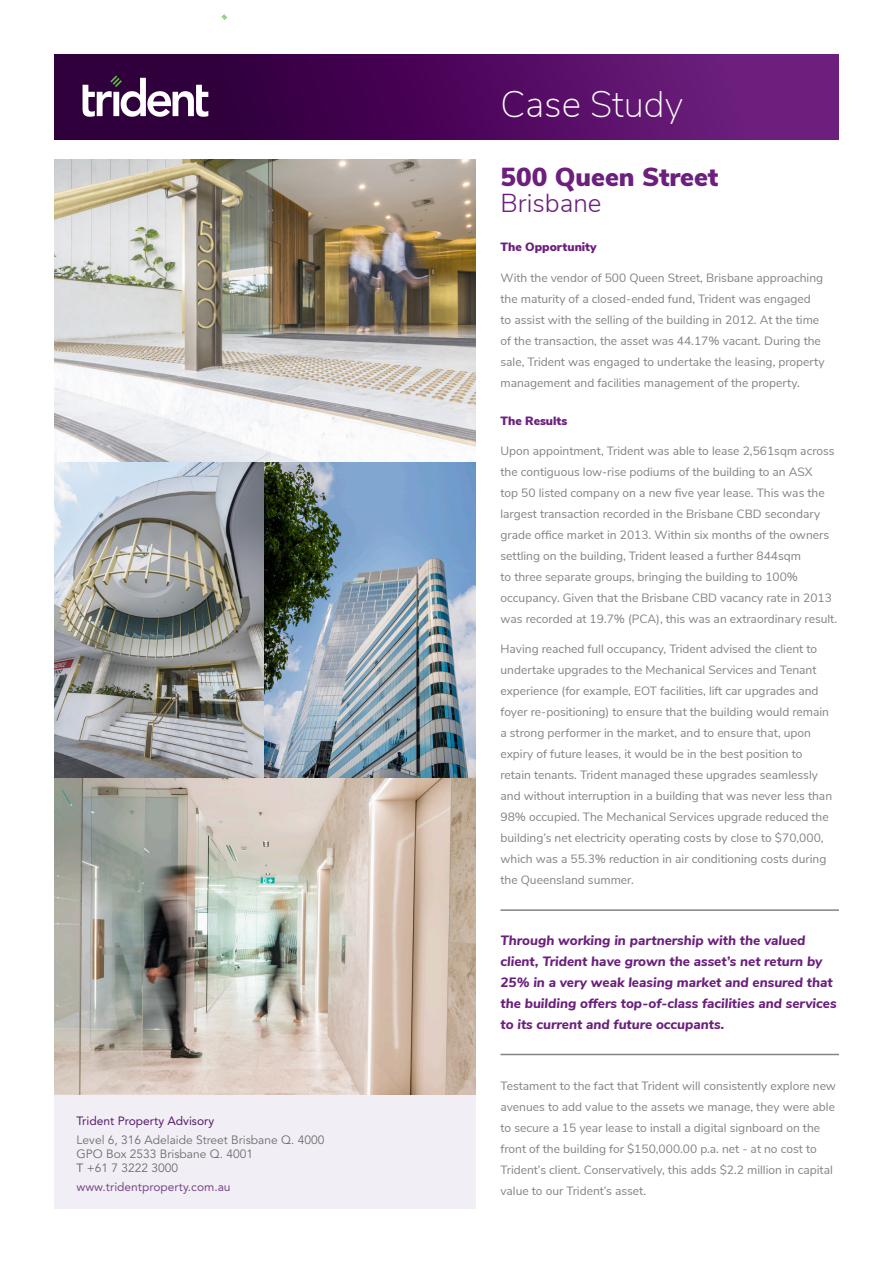
<style>
.page{position:relative;width:893px;height:1263px;background:#fff}
.page>*{position:absolute;margin:0;border:0;box-sizing:border-box;transform-origin:0 0}
.t1{font:200 36.9px "Nunito Sans";color:#fff}
.t2{font:900 25.95px "Nunito Sans";color:#6c1f7d}
.t3{font:300 25.95px "Nunito Sans";color:#6c1f7d}
.t4{font:italic 800 13.5px/21px "Nunito Sans";color:#6c1f7d}
.t5{font:12px/21px "Nunito Sans";color:#808285}
.t6{font:12px "Avenir LT Std";color:#6c6d70}
.t7{font:12px "Avenir LT Std";color:#774989}
.t8{font:900 12px "Nunito Sans";color:#6c1f7d}
.t9{font:12px "Avenir LT Std";color:#551c6b}
.s1{font-style:inherit}
</style>
<div class="page">
<div style="left:54px;top:1095px;width:422px;height:114px;background:#f2eef5"></div>
<img style="left:54px;top:160px;width:422px;height:934px">
<svg style="left:221px;top:14px;width:6px;height:6px"></svg>
<div style="left:54px;top:54px;width:785px;height:85px;background:linear-gradient(to right,#260032,#721e83)"></div>
<hr style="left:500px;top:909px;width:339px;height:2px;background:#808285">
<hr style="left:500px;top:1054px;width:339px;height:1px;background:#808285">
<svg style="left:83px;top:74px;width:125px;height:43px"></svg>
<p class="t9" style="left:77px;top:1114px;width:139px">Trident Property Advisory</p>
<p class="t6" style="left:77px;top:1132px;width:249px">Level 6, 316 Adelaide Street Brisbane Q. 4000</p>
<p class="t6" style="left:77px;top:1147px;width:178px">GPO Box 2533 Brisbane Q. 4001</p>
<p class="t6" style="left:77px;top:1161px;width:103px"><span class="s1">T</span> +61 7 3222 3000</p>
<p class="t7" style="left:77px;top:1180px;width:156px">www.tridentproperty.com.au</p>
<p class="t1" style="left:500px;top:77px;width:184px">Case Study</p>
<p class="t2" style="left:500px;top:158px;width:219px">500 Queen Street</p>
<p class="t3" style="left:500px;top:185px;width:103px">Brisbane</p>
<p class="t8" style="left:500px;top:238px;width:98px">The Opportunity</p>
<p class="t5" style="left:500px;top:266px;width:326px">With the vendor of 500 Queen Street, Brisbane approaching the maturity of a closed-ended fund, Trident was engaged<br>to assist with the selling of the building in 2012. At the time of the transaction, the asset was 44.17% vacant. During the sale, Trident was engaged to undertake the leasing, property management and facilities management of the property.</p>
<p class="t8" style="left:500px;top:412px;width:68px">The Results</p>
<p class="t5" style="left:500px;top:440px;width:338px">Upon appointment, Trident was able to lease 2,561sqm across the contiguous low-rise podiums of the building to an ASX<br>top 50 listed company on a new five year lease. This was the largest transaction recorded in the Brisbane CBD secondary grade office market in 2013. Within six months of the owners settling on the building, Trident leased a further 844sqm<br>to three separate groups, bringing the building to 100% occupancy. Given that the Brisbane CBD vacancy rate in 2013 was recorded at 19.7% (PCA), this was an extraordinary result.</p>
<p class="t5" style="left:500px;top:638px;width:333px">Having reached full occupancy, Trident advised the client to undertake upgrades to the Mechanical Services and Tenant experience (for example, EOT facilities, lift car upgrades and foyer re-positioning) to ensure that the building would remain a strong performer in the market, and to ensure that, upon expiry of future leases, it would be in the best position to retain tenants. Trident managed these upgrades seamlessly and without interruption in a building that was never less than 98% occupied. The Mechanical Services upgrade reduced the building’s net electricity operating costs by close to $70,000, which was a 55.3% reduction in air conditioning costs during the Queensland summer.</p>
<p class="t4" style="left:500px;top:929px;width:338px">Through working in partnership with the valued client, Trident have grown the asset’s net return by 25% in a very weak leasing market and ensured that the building offers top-of-class facilities and services to its current and future occupants.</p>
<p class="t5" style="left:500px;top:1074px;width:337px">Testament to the fact that Trident will consistently explore new avenues to add value to the assets we manage, they were able to secure a 15 year lease to install a digital signboard on the front of the building for $150,000.00 p.a. net - at no cost to Trident’s client. Conservatively, this adds $2.2 million in capital value to our Trident’s asset.</p>
</div>
